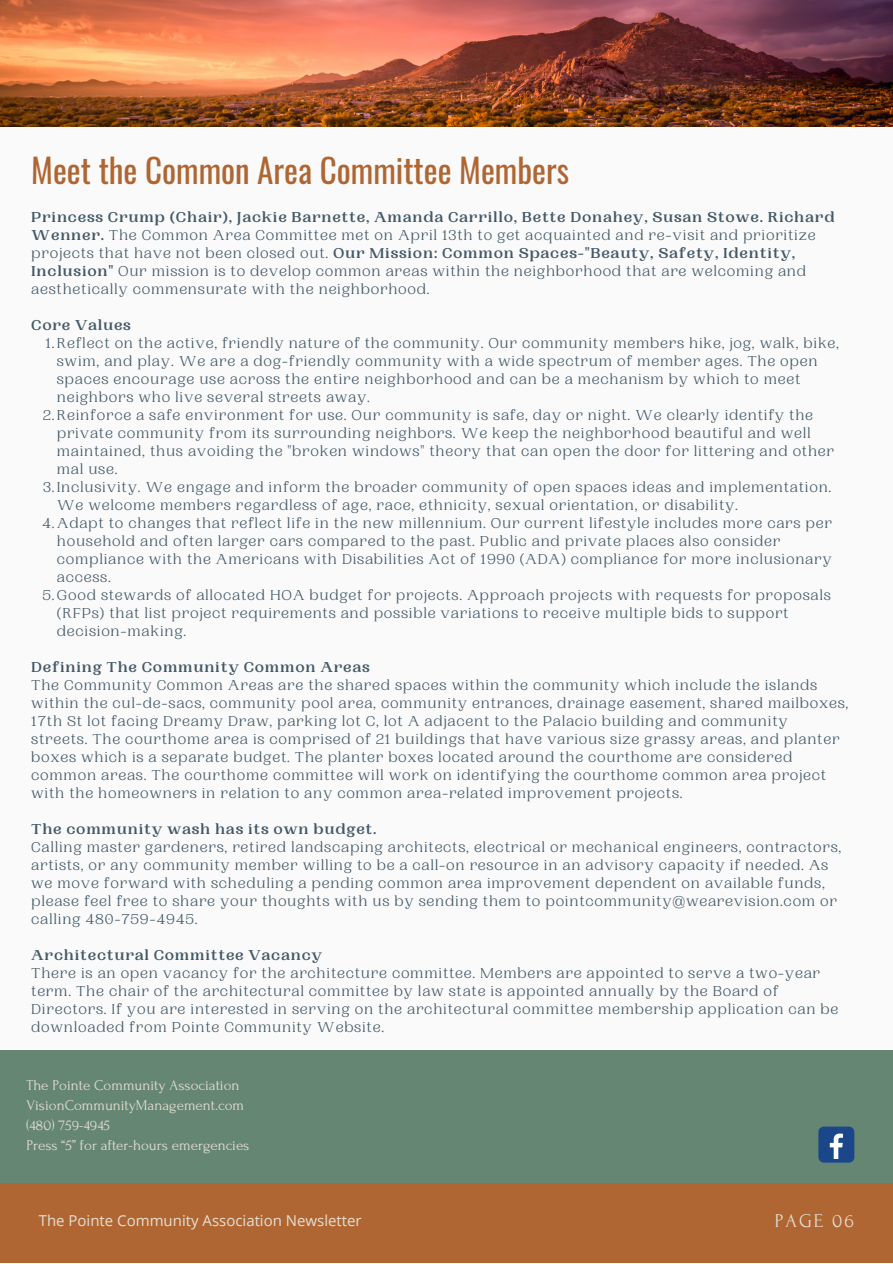
<style>
.page{position:relative;width:893px;height:1264px;background:#fff}
.page>*{position:absolute;margin:0;border:0;box-sizing:border-box;transform-origin:0 0}
.t1{font:33px "Oswald";color:#af6632}
.t2{font:19.5px "Forum";letter-spacing:.1em;color:#e6dfd2}
.t3{font:15px/18px "PP Woodland";letter-spacing:.05em;color:#435967}
.t4{font:15px/20.2px "Forum";color:#e6dfd2}
.t5{font:700 15px "PP Woodland";letter-spacing:.05em;color:#435967}
.t6{font:15px "Open Sans";color:#e6dfd2}
.s1{font-weight:700}
</style>
<div class="page">
<div style="left:0;top:0;width:892px;height:1262px;background:#fafafa"></div>
<div style="left:0;top:1176px;width:892px;height:86px;background:#af6632"></div>
<img style="left:0;top:0;width:892px;height:126px">
<div style="left:0;top:1050px;width:892px;height:133px;background:#668674"></div>
<div style="left:818px;top:1126px;width:36px;height:36px;background:#1a4789;border-radius:5px"></div>
<svg style="left:829px;top:1133px;width:13px;height:25px"></svg>
<h1 class="t1" style="left:31px;top:145px;width:539px">Meet the Common Area Committee Members</h1>
<p class="t3" style="left:31px;top:209px;width:804px"><span class="s1">Princess Crump (Chair), Jackie Barnette, Amanda Carrillo, Bette Donahey, Susan Stowe. Richard Wenner.</span> The Common Area Committee met on April 13th to get acquainted and re-visit and prioritize projects that have not been closed out. <span class="s1">Our Mission: Common Spaces-"Beauty, Safety, Identity, Inclusion"</span> Our mission is to develop common areas within the neighborhood that are welcoming and aesthetically commensurate with the neighborhood.</p>
<p class="t5" style="left:31px;top:316px;width:101px">Core Values</p>
<p class="t3" style="left:45px;top:334px;width:795px">1.Reflect on the active, friendly nature of the community. Our community members hike, jog, walk, bike,</p>
<p class="t3" style="left:57px;top:352px;width:762px">swim, and play. We are a dog-friendly community with a wide spectrum of member ages. The open</p>
<p class="t3" style="left:57px;top:370px;width:745px">spaces encourage use across the entire neighborhood and can be a mechanism by which to meet</p>
<p class="t3" style="left:57px;top:388px;width:315px">neighbors who live several streets away.</p>
<p class="t3" style="left:43px;top:406px;width:771px">2.Reinforce a safe environment for use. Our community is safe, day or night. We clearly identify the</p>
<p class="t3" style="left:57px;top:424px;width:755px">private community from its surrounding neighbors. We keep the neighborhood beautiful and well</p>
<p class="t3" style="left:57px;top:442px;width:778px">maintained, thus avoiding the "broken windows" theory that can open the door for littering and other</p>
<p class="t3" style="left:57px;top:460px;width:62px">mal use.</p>
<p class="t3" style="left:43px;top:478px;width:789px">3.Inclusivity. We engage and inform the broader community of open spaces ideas and implementation.</p>
<p class="t3" style="left:57px;top:496px;width:682px">We welcome members regardless of age, race, ethnicity, sexual orientation, or disability.</p>
<p class="t3" style="left:42px;top:514px;width:791px">4.Adapt to changes that reflect life in the new millennium. Our current lifestyle includes more cars per</p>
<p class="t3" style="left:57px;top:532px;width:725px">household and often larger cars compared to the past. Public and private places also consider</p>
<p class="t3" style="left:57px;top:550px;width:776px">compliance with the Americans with Disabilities Act of 1990 (ADA) compliance for more inclusionary</p>
<p class="t3" style="left:57px;top:568px;width:55px">access.</p>
<p class="t3" style="left:43px;top:586px;width:789px">5.Good stewards of allocated HOA budget for projects. Approach projects with requests for proposals</p>
<p class="t3" style="left:57px;top:604px;width:733px">(RFPs) that list project requirements and possible variations to receive multiple bids to support</p>
<p class="t3" style="left:57px;top:622px;width:131px">decision-making.</p>
<p class="t5" style="left:31px;top:658px;width:340px">Defining The Community Common Areas</p>
<p class="t3" style="left:31px;top:676px;width:818px">The Community Common Areas are the shared spaces within the community which include the islands within the cul-de-sacs, community pool area, community entrances, drainage easement, shared mailboxes, 17th St lot facing Dreamy Draw, parking lot C, lot A adjacent to the Palacio building and community<br>streets. The courthome area is comprised of 21 buildings that have various size grassy areas, and planter boxes which is a separate budget. The planter boxes located around the courthome are considered common areas. The courthome committee will work on identifying the courthome common area project with the homeowners in relation to any common area-related improvement projects.</p>
<p class="t5" style="left:31px;top:820px;width:347px">The community wash has its own budget.</p>
<p class="t3" style="left:31px;top:838px;width:811px">Calling master gardeners, retired landscaping architects, electrical or mechanical engineers, contractors, artists, or any community member willing to be a call-on resource in an advisory capacity if needed. As we move forward with scheduling a pending common area improvement dependent on available funds, please feel free to share your thoughts with us by sending them to pointcommunity@wearevision.com or calling 480-759-4945.</p>
<p class="t5" style="left:31px;top:946px;width:292px">Architectural Committee Vacancy</p>
<p class="t3" style="left:31px;top:964px;width:808px">There is an open vacancy for the architecture committee. Members are appointed to serve a two-year term. The chair of the architectural committee by law state is appointed annually by the Board of Directors. If you are interested in serving on the architectural committee membership application can be downloaded from Pointe Community Website.</p>
<p class="t4" style="left:26px;top:1075px;width:224px">The Pointe Community Association<br>VisionCommunityManagement.com (480) 759-4945<br>Press “5” for after-hours emergencies</p>
<p class="t6" style="left:39px;top:1210px;width:324px">The Pointe Community Association Newsletter</p>
<h2 class="t2" style="left:774px;top:1210px;width:81px">PAGE 06</h2>
</div>
